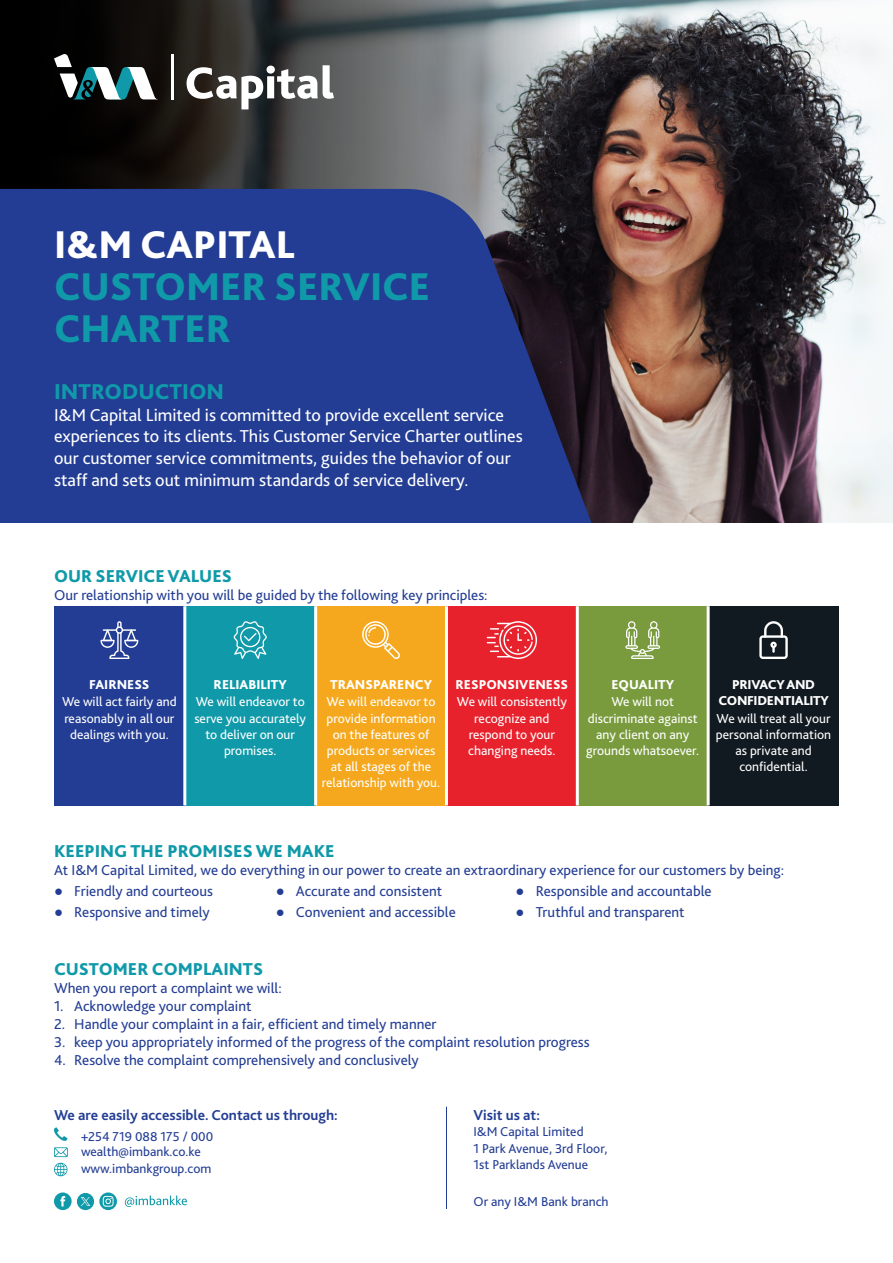
<style>
.page{position:relative;width:893px;height:1263px;background:#fff}
.page>*{position:absolute;margin:0;border:0;box-sizing:border-box;transform-origin:0 0}
.t1{font:800 40.5px/42px "Bliss 2";color:#109aa9}
.t2{font:800 40.5px "Bliss 2";color:#fff}
.t3{font:800 22.5px "Bliss 2";color:#109aa9}
.t4{font:18px/21.6px "Bliss 2";color:#fff}
.t5{font:800 18px "Bliss 2";color:#109aa9}
.t6{font:15px "Bliss 2";color:#233d94}
.t7{font:700 15px "Bliss 2";color:#233d94}
.t8{font:13.5px/16.2px "Bliss 2";color:#fff;text-align:center}
.t9{font:13.5px/16.2px "Bliss 2";color:#233d94}
.t10{font:800 13.5px "Bliss 2";color:#fff}
.t11{font:800 13.5px/16.2px "Bliss 2";letter-spacing:-.025em;color:#fff;text-align:center}
.s1{font-family:"Arial"}
</style>
<div class="page">
<img style="left:580px;top:0;width:313px;height:523px">
<svg style="left:0;top:0;width:580px;height:189px;background:#444646"></svg>
<svg style="left:0;top:189px;width:776px;height:334px;background:#34407a"></svg>
<hr style="left:171px;top:54px;width:3px;height:45px;background:#fff">
<svg style="left:54px;top:54px;width:105px;height:46px"></svg>
<svg style="left:187px;top:65px;width:147px;height:44px"></svg>
<div style="left:54px;top:606px;width:131px;height:199px;background:#233d94"></div>
<div style="left:185px;top:606px;width:131px;height:199px;background:#109aa9"></div>
<div style="left:316px;top:606px;width:130px;height:199px;background:#f5a81d"></div>
<div style="left:446px;top:606px;width:131px;height:199px;background:#e8222d"></div>
<div style="left:577px;top:606px;width:131px;height:199px;background:#799b3d"></div>
<div style="left:708px;top:606px;width:131px;height:199px;background:#111921"></div>
<hr style="left:183px;top:606px;width:3px;height:199px;background:#fff">
<hr style="left:314px;top:606px;width:3px;height:199px;background:#fff">
<hr style="left:445px;top:606px;width:3px;height:199px;background:#fff">
<hr style="left:576px;top:606px;width:3px;height:199px;background:#fff">
<hr style="left:707px;top:606px;width:3px;height:199px;background:#fff">
<svg style="left:101px;top:621px;width:37px;height:38px"></svg>
<svg style="left:234px;top:621px;width:33px;height:38px"></svg>
<svg style="left:362px;top:621px;width:38px;height:38px"></svg>
<svg style="left:487px;top:621px;width:50px;height:38px"></svg>
<svg style="left:625px;top:621px;width:35px;height:38px"></svg>
<svg style="left:759px;top:621px;width:29px;height:38px"></svg>
<hr style="left:446px;top:1107px;width:1px;height:102px;background:#233d94">
<svg style="left:54px;top:1127px;width:14px;height:14px"></svg>
<svg style="left:54px;top:1147px;width:14px;height:10px"></svg>
<svg style="left:54px;top:1163px;width:14px;height:13px"></svg>
<svg style="left:54px;top:1192px;width:63px;height:18px"></svg>
<svg style="left:125px;top:1195px;width:62px;height:12px"></svg>
<h1 class="t2" style="left:54px;top:220px;width:242px">I&amp;M CAPITAL</h1>
<h1 class="t1" style="left:54px;top:265px;width:377px">CUSTOMER SERVICE<br>CHARTER</h1>
<h2 class="t3" style="left:54px;top:378px;width:172px">INTRODUCTION</h2>
<p class="t4" style="left:54px;top:404px;width:470px">I&amp;M Capital Limited is committed to provide excellent service experiences to its clients. This Customer Service Charter outlines our customer service commitments, guides the behavior of our staff and sets out minimum standards of service delivery.</p>
<p class="t5" style="left:54px;top:565px;width:179px">OUR SERVICE VALUES</p>
<p class="t6" style="left:54px;top:586px;width:435px">Our relationship with you will be guided by the following key principles:</p>
<p class="t10" style="left:89px;top:676px;width:62px">FAIRNESS</p>
<p class="t8" style="left:62px;top:693px;width:116px">We will act fairly and reasonably in all our dealings with you.</p>
<p class="t10" style="left:214px;top:676px;width:75px">RELIABILITY</p>
<p class="t8" style="left:194px;top:693px;width:113px">We will endeavor to serve you accurately to deliver on our promises.</p>
<p class="t10" style="left:330px;top:676px;width:104px">TRANSPARENCY</p>
<p class="t8" style="left:322px;top:693px;width:120px">We will endeavor to provide information on the features of products or services at all stages of the relationship with you.</p>
<p class="t10" style="left:456px;top:676px;width:114px">RESPONSIVENESS</p>
<p class="t8" style="left:457px;top:693px;width:112px">We will consistently recognize and respond to your changing needs.</p>
<p class="t10" style="left:611px;top:676px;width:64px">EQUALITY</p>
<p class="t8" style="left:586px;top:693px;width:115px">We will not discriminate against any client on any grounds whatsoever.</p>
<p class="t11" style="left:718px;top:676px;width:112px">PRIVACY AND<br>CONFIDENTIALITY</p>
<p class="t8" style="left:716px;top:710px;width:117px">We will treat all your personal information as private and confidential.</p>
<p class="t5" style="left:54px;top:840px;width:282px">KEEPING THE PROMISES WE MAKE</p>
<p class="t6" style="left:54px;top:861px;width:732px">At I&amp;M Capital Limited, we do everything in our power to create an extraordinary experience for our customers by being:</p>
<p class="t6" style="left:54px;top:882px;width:161px"><span class="s1">●</span> Friendly and courteous</p>
<p class="t6" style="left:276px;top:882px;width:168px"><span class="s1">●</span> Accurate and consistent</p>
<p class="t6" style="left:515px;top:882px;width:198px"><span class="s1">●</span> Responsible and accountable</p>
<p class="t6" style="left:54px;top:903px;width:157px"><span class="s1">●</span> Responsive and timely</p>
<p class="t6" style="left:276px;top:903px;width:182px"><span class="s1">●</span> Convenient and accessible</p>
<p class="t6" style="left:515px;top:903px;width:171px"><span class="s1">●</span> Truthful and transparent</p>
<p class="t5" style="left:54px;top:957px;width:211px">CUSTOMER COMPLAINTS</p>
<p class="t6" style="left:54px;top:978px;width:229px">When you report a complaint we will:</p>
<p class="t6" style="left:54px;top:996px;width:199px">1. Acknowledge your complaint</p>
<p class="t6" style="left:54px;top:1014px;width:384px">2. Handle your complaint in a fair, efficient and timely manner</p>
<p class="t6" style="left:54px;top:1032px;width:537px">3. keep you appropriately informed of the progress of the complaint resolution progress</p>
<p class="t6" style="left:54px;top:1050px;width:366px">4. Resolve the complaint comprehensively and conclusively</p>
<p class="t7" style="left:54px;top:1106px;width:285px">We are easily accessible. Contact us through:</p>
<p class="t9" style="left:81px;top:1129px;width:134px;line-height:14.7px">+254 719 088 175 / 000 wealth@imbank.co.ke</p>
<p class="t9" style="left:81px;top:1160px;width:132px">www.imbankgroup.com</p>
<p class="t7" style="left:473px;top:1106px;width:68px">Visit us at:</p>
<p class="t9" style="left:473px;top:1123px;width:135px">I&amp;M Capital Limited<br>1 Park Avenue, 3rd Floor,<br>1st Parklands Avenue</p>
<p class="t9" style="left:473px;top:1193px;width:137px">Or any I&amp;M Bank branch</p>
</div>
